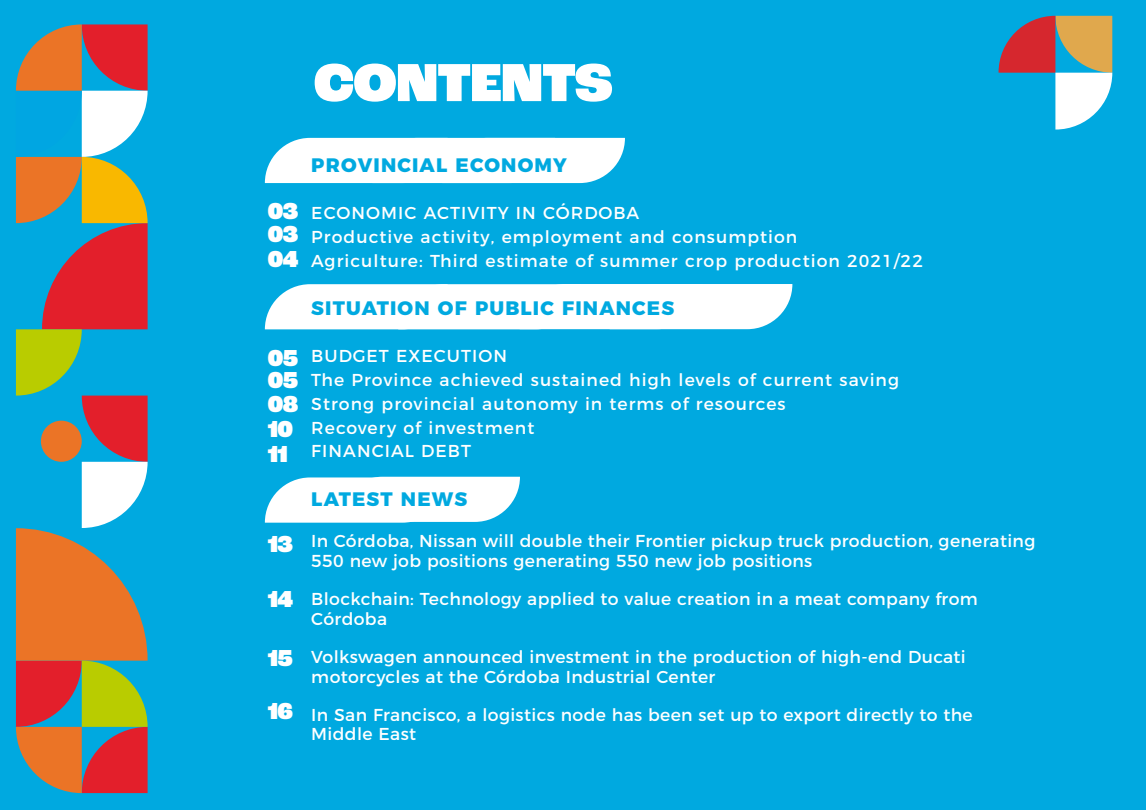
<style>
.page{position:relative;width:1146px;height:810px;background:#00a9e0}
.page>*{position:absolute;margin:0;border:0;box-sizing:border-box;transform-origin:0 0}
.t1{font:900 56.25px "Roc Grotesk";letter-spacing:-.02em;color:#fff}
.t2{font:900 24.3px/22.5px "Roc Grotesk";letter-spacing:-.02em;color:#fff}
.t3{font:800 19.5px "Montserrat";letter-spacing:.06em;color:#00a9e0}
.t4{font:17.25px/19.3px "Montserrat";letter-spacing:.02em;color:#fff}
.t5{font:17.25px/23.8px "Montserrat";letter-spacing:.06em;color:#fff}
</style>
<div class="page">
<svg style="left:998px;top:16px;width:114px;height:114px"></svg>
<svg style="left:16px;top:24px;width:132px;height:769px"></svg>
<div style="left:41px;top:421px;width:41px;height:41px;background:#eb7426;border-radius:50%"></div>
<svg style="left:265px;top:477px;width:255px;height:46px;background:#e7f6fc"></svg>
<div style="left:265px;top:284px;width:527px;height:45px;background:#fff"></div>
<div style="left:265px;top:138px;width:360px;height:45px;background:#fff"></div>
<h1 class="t1" style="left:314px;top:48px;width:301px">CONTENTS</h1>
<h2 class="t2" style="left:268px;top:201px;width:32px">03<br>03</h2>
<h2 class="t2" style="left:268px;top:248px;width:32px">04</h2>
<h2 class="t2" style="left:268px;top:336px;width:32px;line-height:46.7px">05<br>08</h2>
<h2 class="t2" style="left:268px;top:418px;width:27px;line-height:24.4px">10<br>11</h2>
<h2 class="t2" style="left:268px;top:369px;width:32px">05</h2>
<h2 class="t2" style="left:268px;top:533px;width:27px">13</h2>
<h2 class="t2" style="left:268px;top:588px;width:27px">14</h2>
<h2 class="t2" style="left:268px;top:648px;width:27px">15</h2>
<h2 class="t2" style="left:268px;top:701px;width:27px">16</h2>
<p class="t3" style="left:311px;top:149px;width:257px">PROVINCIAL ECONOMY</p>
<p class="t5" style="left:311px;top:200px;width:613px">ECONOMIC ACTIVITY IN CÓRDOBA<br>Productive activity, employment and consumption<br>Agriculture: Third estimate of summer crop production 2021/22</p>
<p class="t3" style="left:311px;top:292px;width:364px">SITUATION OF PUBLIC FINANCES</p>
<p class="t5" style="left:311px;top:343px;width:589px">BUDGET EXECUTION<br>The Province achieved sustained high levels of current saving Strong provincial autonomy in terms of resources<br>Recovery of investment<br>FINANCIAL DEBT</p>
<p class="t3" style="left:311px;top:483px;width:158px">LATEST NEWS</p>
<p class="t4" style="left:311px;top:530px;width:726px">In Córdoba, Nissan will double their Frontier pickup truck production, generating<br>550 new job positions generating 550 new job positions</p>
<p class="t4" style="left:311px;top:588px;width:668px">Blockchain: Technology applied to value creation in a meat company from<br>Córdoba</p>
<p class="t4" style="left:311px;top:646px;width:656px">Volkswagen announced investment in the production of high-end Ducati motorcycles at the Córdoba Industrial Center</p>
<p class="t4" style="left:311px;top:704px;width:663px">In San Francisco, a logistics node has been set up to export directly to the<br>Middle East</p>
</div>
